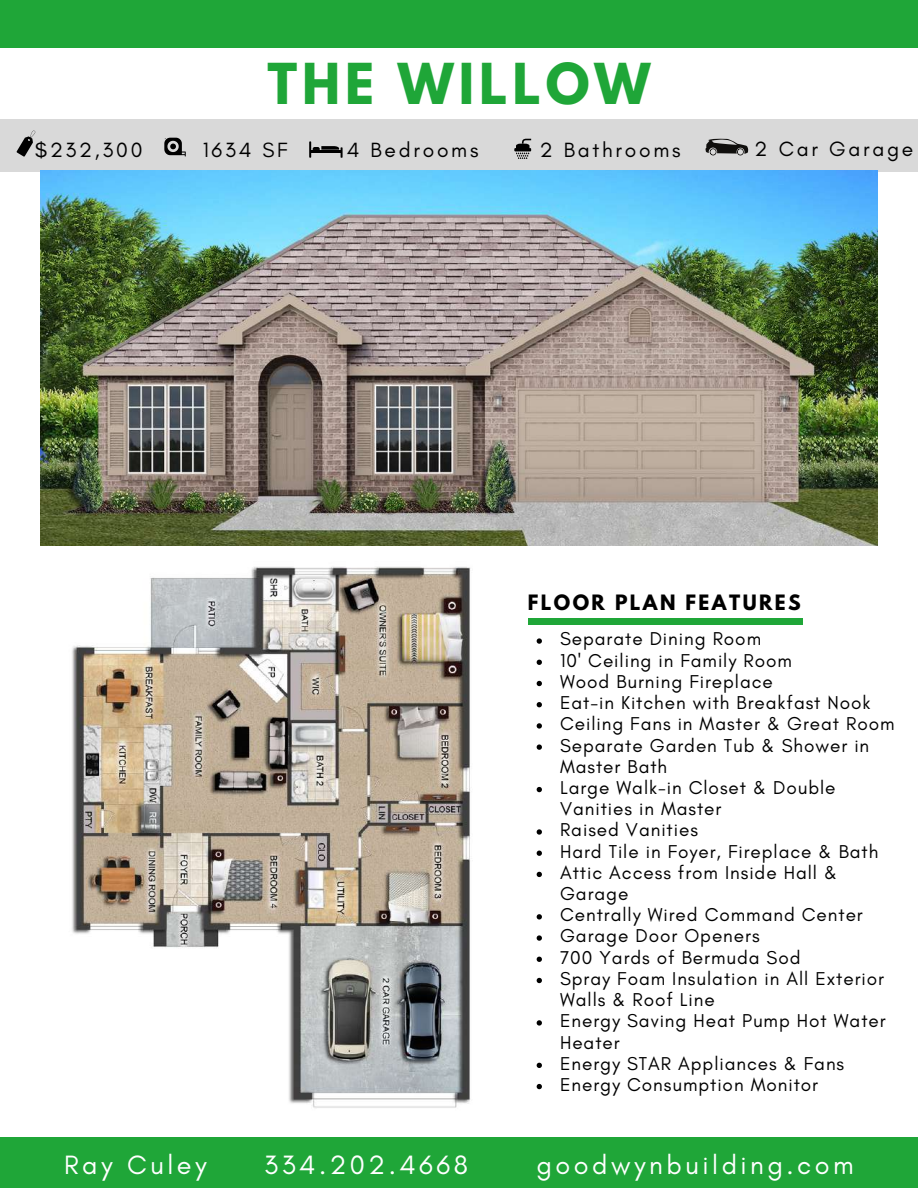
<style>
.page{position:relative;width:918px;height:1188px;background:#fff}
.page>*{position:absolute;margin:0;border:0;box-sizing:border-box;transform-origin:0 0}
.t1{font:700 49.95px "League Spartan";letter-spacing:.1em;color:#1fa638}
.t2{font:27px "Glacial Indifference";letter-spacing:.13em;color:#fff}
.t3{font:21px "Glacial Indifference";letter-spacing:.13em;color:#000}
.t4{font:18.9px/21.1px "Glacial Indifference";letter-spacing:.05em;color:#000}
.t5{font:700 18.75px "League Spartan";letter-spacing:.13em;color:#000}
</style>
<div class="page">
<div style="left:0;top:119px;width:918px;height:53px;background:#d9d9d9"></div>
<svg style="left:309px;top:141px;width:34px;height:17px"></svg>
<div style="left:528px;top:619px;width:275px;height:6px;background:#1fa638"></div>
<div style="left:0;top:1137px;width:918px;height:51px;background:#1fa638"></div>
<div style="left:0;top:0;width:918px;height:48px;background:#1fa638"></div>
<svg style="left:17px;top:131px;width:18px;height:26px"></svg>
<hr style="left:514px;top:148px;width:17px;height:3px;background:#000">
<svg style="left:516px;top:139px;width:15px;height:20px"></svg>
<svg style="left:164px;top:138px;width:22px;height:18px"></svg>
<svg style="left:705px;top:139px;width:43px;height:16px"></svg>
<img style="left:61px;top:545px;width:428px;height:563px">
<svg style="left:537px;top:638px;width:5px;height:6px"></svg>
<svg style="left:537px;top:660px;width:5px;height:5px"></svg>
<svg style="left:537px;top:681px;width:5px;height:5px"></svg>
<svg style="left:537px;top:702px;width:5px;height:5px"></svg>
<svg style="left:537px;top:723px;width:5px;height:6px"></svg>
<svg style="left:537px;top:744px;width:5px;height:6px"></svg>
<svg style="left:537px;top:787px;width:5px;height:5px"></svg>
<svg style="left:537px;top:829px;width:5px;height:6px"></svg>
<svg style="left:537px;top:851px;width:5px;height:5px"></svg>
<svg style="left:537px;top:872px;width:5px;height:5px"></svg>
<svg style="left:537px;top:914px;width:5px;height:6px"></svg>
<svg style="left:537px;top:935px;width:5px;height:6px"></svg>
<svg style="left:537px;top:957px;width:5px;height:5px"></svg>
<svg style="left:537px;top:978px;width:5px;height:5px"></svg>
<svg style="left:537px;top:1020px;width:5px;height:6px"></svg>
<svg style="left:537px;top:1063px;width:5px;height:5px"></svg>
<svg style="left:537px;top:1084px;width:5px;height:5px"></svg>
<img style="left:40px;top:171px;width:837px;height:374px">
<h1 class="t1" style="left:267px;top:59px;width:385px">THE WILLOW</h1>
<p class="t3" style="left:35px;top:137px;width:109px">$232,300</p>
<p class="t3" style="left:203px;top:137px;width:86px">1634 SF</p>
<p class="t3" style="left:347px;top:137px;width:133px">4 Bedrooms</p>
<p class="t3" style="left:540px;top:137px;width:142px">2 Bathrooms</p>
<p class="t3" style="left:755px;top:136px;width:160px">2 Car Garage</p>
<p class="t5" style="left:528px;top:593px;width:275px">FLOOR PLAN FEATURES</p>
<p class="t4" style="left:560px;top:628px;width:336px">Separate Dining Room<br>10' Ceiling in Family Room<br>Wood Burning Fireplace<br>Eat-in Kitchen with Breakfast Nook<br>Ceiling Fans in Master &amp; Great Room<br>Separate Garden Tub &amp; Shower in<br>Master Bath<br>Large Walk-in Closet &amp; Double<br>Vanities in Master<br>Raised Vanities<br>Hard Tile in Foyer, Fireplace &amp; Bath<br>Attic Access from Inside Hall &amp;<br>Garage<br>Centrally Wired Command Center<br>Garage Door Openers<br>700 Yards of Bermuda Sod<br>Spray Foam Insulation in All Exterior<br>Walls &amp; Roof Line<br>Energy Saving Heat Pump Hot Water<br>Heater<br>Energy STAR Appliances &amp; Fans<br>Energy Consumption Monitor</p>
<h2 class="t2" style="left:64px;top:1148px;width:144px">Ray Culey</h2>
<h2 class="t2" style="left:264px;top:1148px;width:205px">334.202.4668</h2>
<h2 class="t2" style="left:536px;top:1148px;width:319px">goodwynbuilding.com</h2>
</div>
